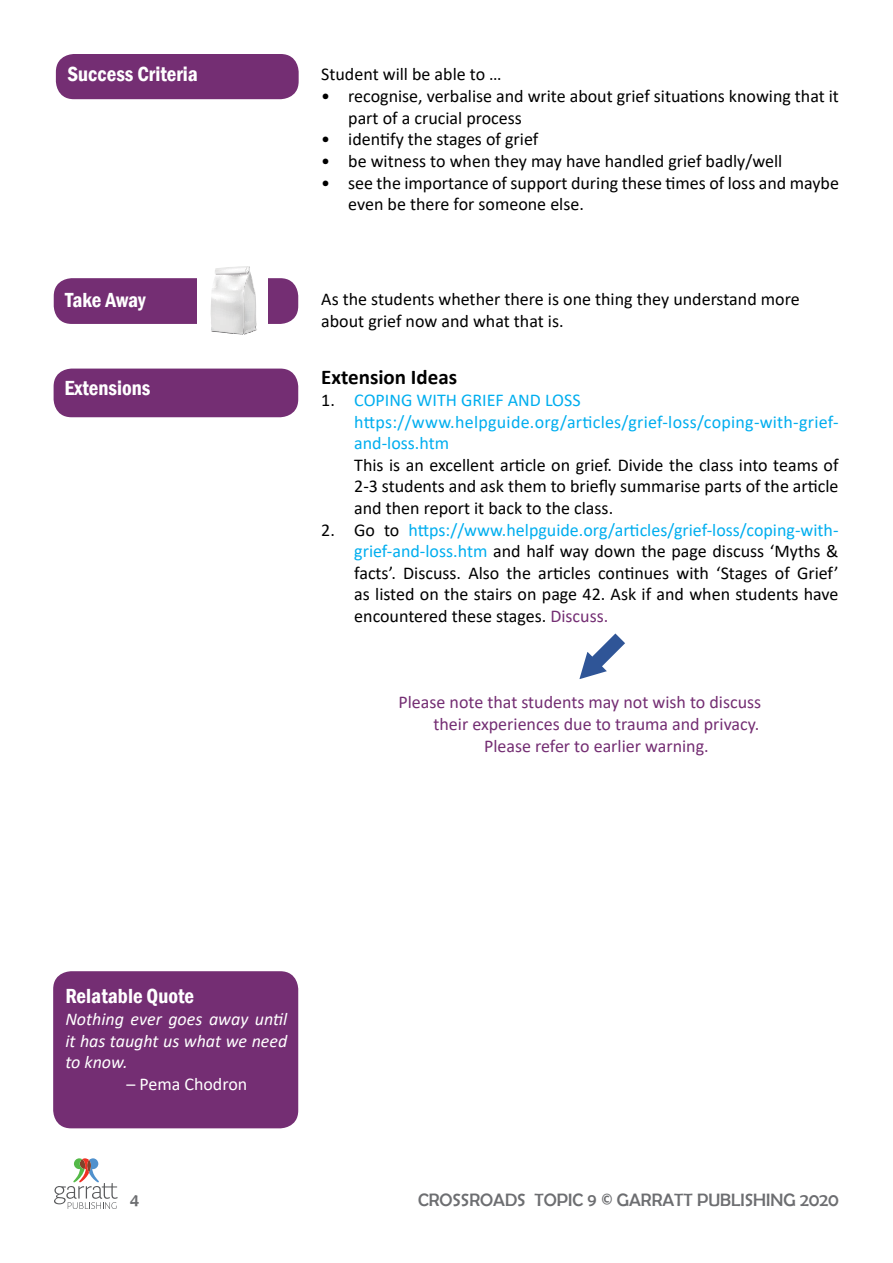
<style>
.page{position:relative;width:893px;height:1263px;background:#fff}
.page>*{position:absolute;margin:0;border:0;box-sizing:border-box;transform-origin:0 0}
.t1{font:600 condensed 21px "Franklin Gothic";color:#fff}
.t2{font:700 21px "Calibri";color:#000}
.t3{font:18px/21.6px "Calibri";color:#000}
.t4{font:18px "Calibri";color:#742e73}
.t5{font:18px/21.6px "Calibri";letter-spacing:.015em;color:#00aeef}
.t6{font:italic 18px/21.6px "Calibri";color:#fff;text-align:justify}
.t7{font:18px "Berlin Sans FB";color:#6d6e71}
.t8{font:18px "Calibri";color:#fff}
.s1{color:#000}
.s2{color:#00aeef}
.s3{color:#742e73}
</style>
<div class="page">
<svg style="left:54px;top:1158px;width:64px;height:51px"></svg>
<div style="left:53px;top:971px;width:245px;height:157px;background:#742e73;border-radius:18px"></div>
<div style="left:54px;top:278px;width:244px;height:46px;background:#742e73;border-radius:18px"></div>
<div style="left:54px;top:369px;width:244px;height:48px;background:#742e73;border-radius:18px"></div>
<div style="left:198px;top:258px;width:70px;height:86px;background:#fff"></div>
<svg style="left:210px;top:266px;width:47px;height:69px"></svg>
<div style="left:56px;top:54px;width:243px;height:45px;background:#742e73;border-radius:18px"></div>
<svg style="left:579px;top:633px;width:46px;height:46px"></svg>
<p class="t1" style="left:67px;top:60px;width:132px">Success Criteria</p>
<p class="t1" style="left:65px;top:286px;width:82px">Take Away</p>
<p class="t1" style="left:64px;top:374px;width:87px">Extensions</p>
<p class="t3" style="left:321px;top:63px;width:182px">Student will be able to …</p>
<p class="t3" style="left:348px;top:85px;width:492px;text-indent:-27px">• recognise, verbalise and write about grief situations knowing that it part of a crucial process</p>
<p class="t3" style="left:321px;top:128px;width:219px">• identify the stages of grief</p>
<p class="t3" style="left:321px;top:150px;width:463px">• be witness to when they may have handled grief badly/well</p>
<p class="t3" style="left:348px;top:171px;width:492px;text-indent:-27px">• see the importance of support during these times of loss and maybe even be there for someone else.</p>
<p class="t3" style="left:321px;top:288px;width:480px">As the students whether there is one thing they understand more about grief now and what that is.</p>
<p class="t2" style="left:321px;top:362px;width:137px">Extension Ideas</p>
<p class="t5" style="left:354px;top:389px;width:486px;text-indent:-33px"><span class="s1">1.</span> COPING WITH GRIEF AND LOSS https://www.helpguide.org/articles/grief-loss/coping-with-grief&shy;and-loss.htm</p>
<p class="t3" style="left:354px;top:453px;width:486px;text-align:justify">This is an excellent article on grief. Divide the class into teams of 2-3 students and ask them to briefly summarise parts of the article and then report it back to the class.</p>
<p class="t3" style="left:354px;top:518px;width:486px;text-align:justify;text-indent:-33px">2. Go to <span class="s2">https://www.helpguide.org/articles/grief-loss/coping-with&shy;grief-and-loss.htm</span> and half way down the page discuss ‘Myths &amp; facts’. Discuss. Also the articles continues with ‘Stages of Grief’ as listed on the stairs on page 42. Ask if and when students have encountered these stages. <span class="s3">Discuss.</span></p>
<p class="t4" style="left:398px;top:690px;width:364px">Please note that students may not wish to discuss</p>
<p class="t4" style="left:433px;top:711px;width:327px">their experiences due to trauma and privacy.</p>
<p class="t4" style="left:484px;top:733px;width:226px">Please refer to earlier warning.</p>
<p class="t1" style="left:65px;top:982px;width:130px">Relatable Quote</p>
<p class="t6" style="left:65px;top:1007px;width:224px">Nothing ever goes away until it has taught us what we need to know.</p>
<p class="t8" style="left:126px;top:1071px;width:122px">– Pema Chodron</p>
<p class="t7" style="left:130px;top:1190px;width:10px">4</p>
<p class="t7" style="left:418px;top:1190px;width:422px">CROSSROADS TOPIC 9 © GARRATT PUBLISHING 2020</p>
</div>
